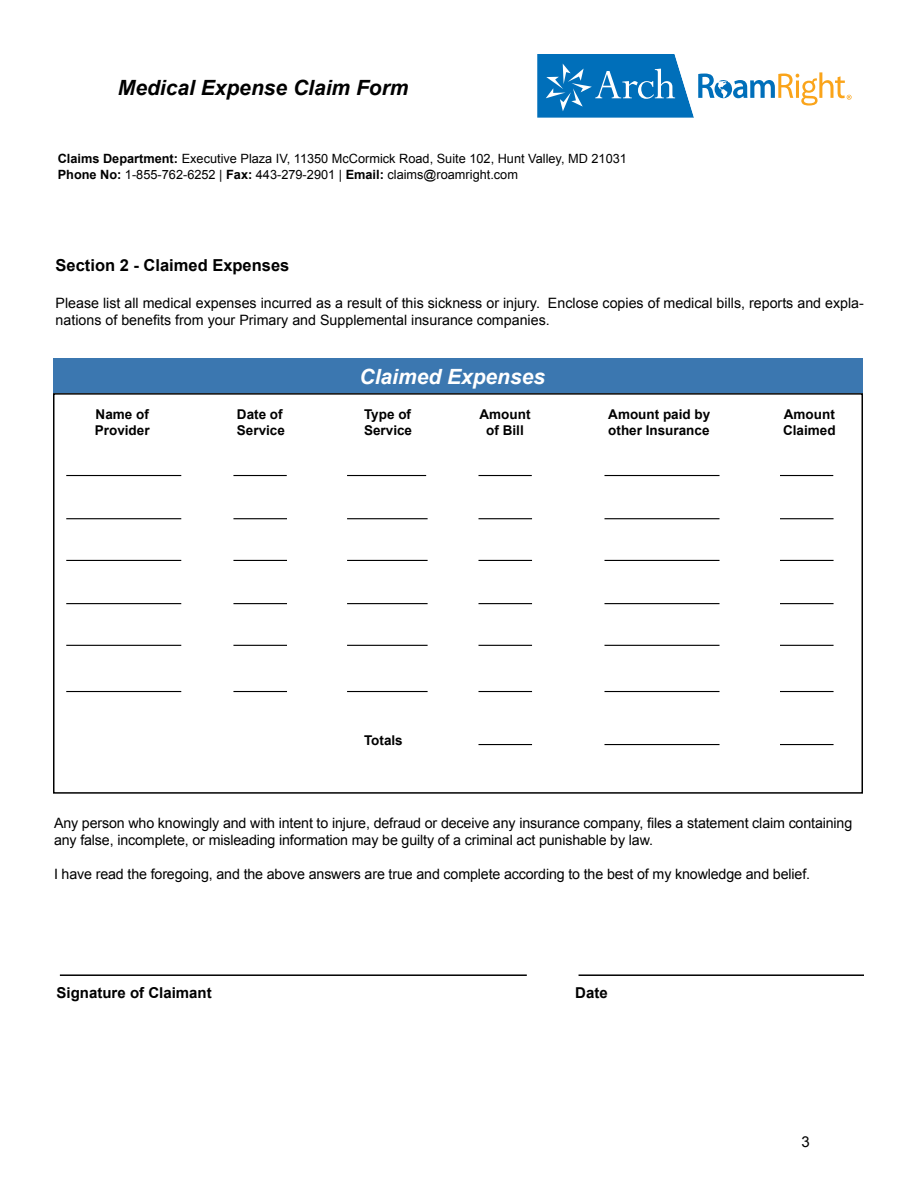
<style>
.page{position:relative;width:918px;height:1188px;background:#fff}
.page>*{position:absolute;margin:0;border:0;box-sizing:border-box;transform-origin:0 0}
.t1{font:italic 700 21px "Arial";color:#000}
.t2{font:italic 700 21px "Arial";color:#fff}
.t3{font:700 16.5px "Arial";color:#000}
.t4{font:700 15px "Arial";color:#000}
.t5{font:15px "Arial";color:#000}
.t6{font:14.25px/17.1px "Arial";letter-spacing:-.01em;color:#000}
.t7{font:700 13.5px/16.2px "Arial";color:#000}
.t8{font:12.75px/15.3px "Arial";color:#000}
.s1{font-weight:700}
</style>
<div class="page">
<div style="left:53px;top:359px;width:810px;height:34px;background:#3b77b0"></div>
<div style="left:53px;top:393px;width:810px;height:401px;border:2px solid #000"></div>
<hr style="left:60px;top:974px;width:467px;height:2px;background:#000">
<hr style="left:579px;top:974px;width:285px;height:2px;background:#000">
<hr style="left:66px;top:475px;width:115px;height:1px;background:#000">
<hr style="left:604px;top:475px;width:116px;height:1px;background:#000">
<hr style="left:233px;top:475px;width:54px;height:1px;background:#000">
<hr style="left:347px;top:475px;width:79px;height:1px;background:#000">
<hr style="left:478px;top:475px;width:54px;height:1px;background:#000">
<hr style="left:780px;top:475px;width:53px;height:1px;background:#000">
<hr style="left:66px;top:518px;width:115px;height:1px;background:#000">
<hr style="left:604px;top:518px;width:116px;height:1px;background:#000">
<hr style="left:233px;top:518px;width:54px;height:1px;background:#000">
<hr style="left:347px;top:518px;width:81px;height:1px;background:#000">
<hr style="left:478px;top:518px;width:54px;height:1px;background:#000">
<hr style="left:780px;top:518px;width:54px;height:1px;background:#000">
<hr style="left:66px;top:560px;width:115px;height:1px;background:#000">
<hr style="left:604px;top:560px;width:116px;height:1px;background:#000">
<hr style="left:233px;top:560px;width:54px;height:1px;background:#000">
<hr style="left:347px;top:560px;width:81px;height:1px;background:#000">
<hr style="left:478px;top:560px;width:54px;height:1px;background:#000">
<hr style="left:780px;top:560px;width:54px;height:1px;background:#000">
<hr style="left:66px;top:603px;width:115px;height:1px;background:#000">
<hr style="left:604px;top:603px;width:116px;height:1px;background:#000">
<hr style="left:233px;top:603px;width:54px;height:1px;background:#000">
<hr style="left:347px;top:603px;width:81px;height:1px;background:#000">
<hr style="left:478px;top:603px;width:54px;height:1px;background:#000">
<hr style="left:780px;top:603px;width:54px;height:1px;background:#000">
<hr style="left:66px;top:645px;width:115px;height:1px;background:#000">
<hr style="left:604px;top:645px;width:116px;height:1px;background:#000">
<hr style="left:233px;top:645px;width:54px;height:1px;background:#000">
<hr style="left:347px;top:645px;width:81px;height:1px;background:#000">
<hr style="left:478px;top:645px;width:54px;height:1px;background:#000">
<hr style="left:780px;top:645px;width:54px;height:1px;background:#000">
<hr style="left:66px;top:691px;width:115px;height:1px;background:#000">
<hr style="left:604px;top:691px;width:116px;height:1px;background:#000">
<hr style="left:604px;top:744px;width:116px;height:1px;background:#000">
<hr style="left:233px;top:691px;width:54px;height:1px;background:#000">
<hr style="left:347px;top:691px;width:81px;height:1px;background:#000">
<hr style="left:478px;top:691px;width:54px;height:1px;background:#000">
<hr style="left:478px;top:744px;width:54px;height:1px;background:#000">
<hr style="left:780px;top:691px;width:54px;height:1px;background:#000">
<hr style="left:780px;top:744px;width:54px;height:1px;background:#000">
<svg style="left:537px;top:54px;width:315px;height:64px"></svg>
<h1 class="t1" style="left:118px;top:74px;width:292px">Medical Expense Claim Form</h1>
<p class="t8" style="left:58px;top:151px;width:571px"><span class="s1">Claims Department:</span> Executive Plaza IV, 11350 McCormick Road, Suite 102, Hunt Valley, MD 21031<br><span class="s1">Phone No:</span> 1-855-762-6252 | <span class="s1">Fax:</span> 443-279-2901 | <span class="s1">Email:</span> claims@roamright.com</p>
<p class="t3" style="left:56px;top:254px;width:235px">Section 2 - Claimed Expenses</p>
<p class="t6" style="left:56px;top:294px;width:810px">Please list all medical expenses incurred as a result of this sickness or injury. Enclose copies of medical bills, reports and expla&shy;nations of benefits from your Primary and Supplemental insurance companies.</p>
<h1 class="t2" style="left:360px;top:362px;width:187px">Claimed Expenses</h1>
<p class="t7" style="left:95px;top:406px;width:56px">Name of<br>Provider</p>
<p class="t7" style="left:480px;top:406px;width:52px;text-align:center">Amount of Bill</p>
<p class="t7" style="left:237px;top:406px;width:50px">Date of<br>Service</p>
<p class="t7" style="left:608px;top:406px;width:104px">Amount paid by other Insurance</p>
<p class="t7" style="left:364px;top:406px;width:50px">Type of<br>Service</p>
<p class="t7" style="left:783px;top:406px;width:54px">Amount<br>Claimed</p>
<p class="t7" style="left:364px;top:732px;width:40px">Totals</p>
<p class="t6" style="left:54px;top:814px;width:800px">Any person who knowingly and with intent to injure, defraud or deceive any insurance company, files a statement claim containing any false, incomplete, or misleading information may be guilty of a criminal act punishable by law.</p>
<p class="t6" style="left:54px;top:865px;width:758px">I have read the foregoing, and the above answers are true and complete according to the best of my knowledge and belief.</p>
<p class="t4" style="left:57px;top:982px;width:157px">Signature of Claimant</p>
<p class="t4" style="left:575px;top:982px;width:34px">Date</p>
<p class="t5" style="left:802px;top:1132px;width:10px">3</p>
</div>
